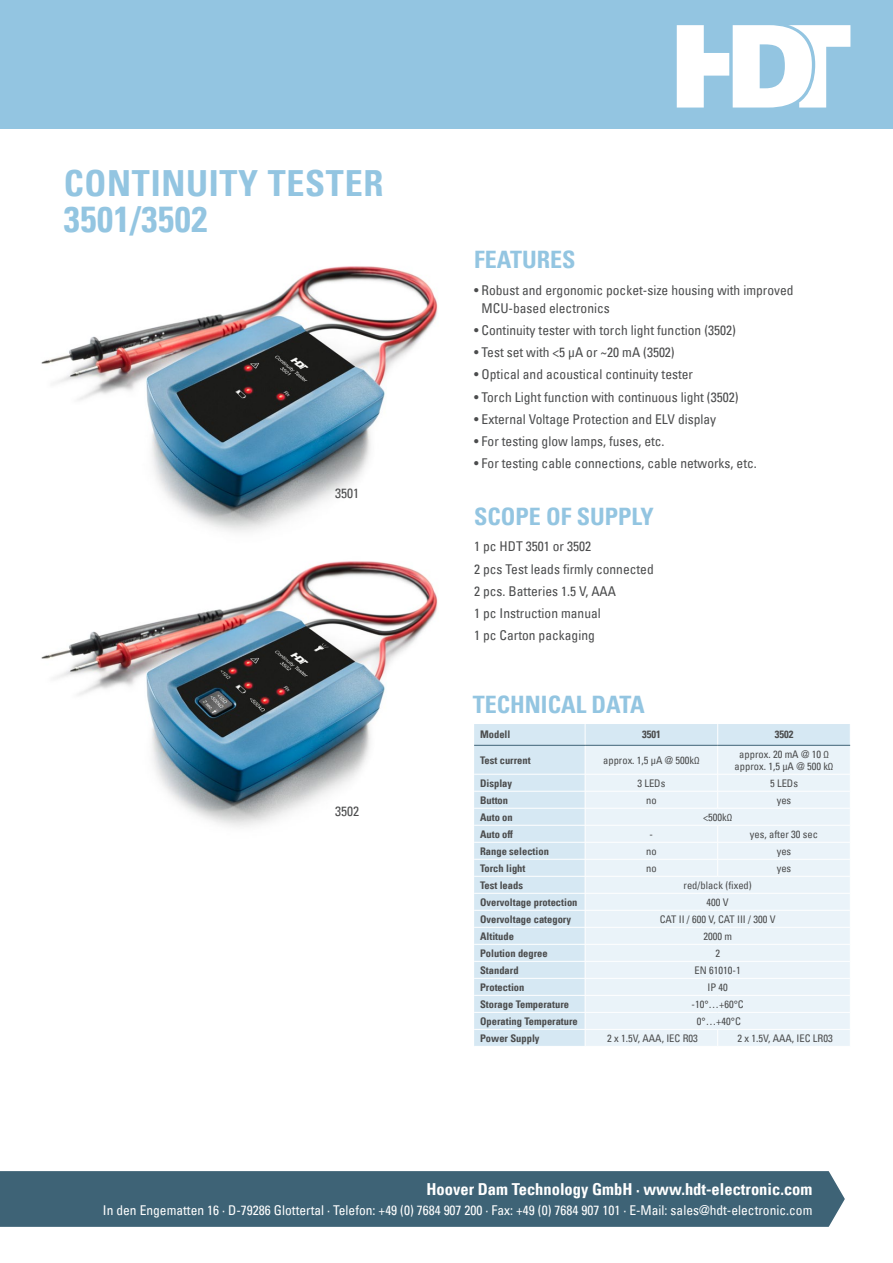
<style>
.page{position:relative;width:893px;height:1263px;background:#fff}
.page>*{position:absolute;margin:0;border:0;box-sizing:border-box;transform-origin:0 0}
.t1{font:36px/36px "Univers Com 67 Bold Cond";letter-spacing:.02em;color:#93c5e1}
.t2{font:24px "Univers Com 67 Bold Cond";color:#93c5e1}
.t3{font:16.5px "Univers Com 67 Bold Cond";color:#fff}
.t4{font:condensed 13.5px/22.2px "Univers Com 57";color:#4b4c4d}
.t5{font:condensed 13.5px "Univers Com 57";color:#fff}
.t6{font:10.5px "Univers Com 67 Bold Cond";color:#4b4c4d}
.t7{font:condensed 10.5px/12px "Univers Com 57";color:#4b4c4d;text-align:center}
</style>
<div class="page">
<div style="left:474px;top:724px;width:376px;height:322px;background:#d6e8f3"></div>
<div style="left:586px;top:746px;width:264px;height:300px;background:#eaf3f9"></div>
<hr style="left:474px;top:774px;width:111px;height:1px;background:#fff">
<hr style="left:585px;top:774px;width:133px;height:1px;background:#fff">
<hr style="left:718px;top:774px;width:132px;height:1px;background:#fff">
<hr style="left:474px;top:791px;width:111px;height:1px;background:#fff">
<hr style="left:585px;top:791px;width:133px;height:1px;background:#fff">
<hr style="left:718px;top:791px;width:132px;height:1px;background:#fff">
<hr style="left:474px;top:808px;width:111px;height:1px;background:#fff">
<hr style="left:585px;top:808px;width:133px;height:1px;background:#fff">
<hr style="left:718px;top:808px;width:132px;height:1px;background:#fff">
<hr style="left:474px;top:825px;width:111px;height:1px;background:#fff">
<hr style="left:585px;top:825px;width:133px;height:1px;background:#fff">
<hr style="left:718px;top:825px;width:132px;height:1px;background:#fff">
<hr style="left:474px;top:842px;width:111px;height:1px;background:#fff">
<hr style="left:585px;top:842px;width:133px;height:1px;background:#fff">
<hr style="left:718px;top:842px;width:132px;height:1px;background:#fff">
<hr style="left:474px;top:859px;width:111px;height:1px;background:#fff">
<hr style="left:585px;top:859px;width:133px;height:1px;background:#fff">
<hr style="left:718px;top:859px;width:132px;height:1px;background:#fff">
<svg style="left:717px;top:826px;width:1px;height:50px"></svg>
<hr style="left:474px;top:876px;width:111px;height:1px;background:#fff">
<hr style="left:585px;top:876px;width:133px;height:1px;background:#fff">
<hr style="left:718px;top:876px;width:132px;height:1px;background:#fff">
<hr style="left:474px;top:893px;width:111px;height:1px;background:#fff">
<hr style="left:585px;top:893px;width:133px;height:1px;background:#fff">
<hr style="left:718px;top:893px;width:132px;height:1px;background:#fff">
<hr style="left:474px;top:910px;width:111px;height:1px;background:#fff">
<hr style="left:585px;top:910px;width:133px;height:1px;background:#fff">
<hr style="left:718px;top:910px;width:132px;height:1px;background:#fff">
<hr style="left:474px;top:927px;width:111px;height:1px;background:#fff">
<hr style="left:585px;top:927px;width:133px;height:1px;background:#fff">
<hr style="left:718px;top:927px;width:132px;height:1px;background:#fff">
<hr style="left:474px;top:944px;width:111px;height:1px;background:#fff">
<hr style="left:585px;top:944px;width:133px;height:1px;background:#fff">
<hr style="left:718px;top:944px;width:132px;height:1px;background:#fff">
<hr style="left:474px;top:961px;width:111px;height:1px;background:#fff">
<hr style="left:585px;top:961px;width:133px;height:1px;background:#fff">
<hr style="left:718px;top:961px;width:132px;height:1px;background:#fff">
<hr style="left:474px;top:978px;width:111px;height:1px;background:#fff">
<hr style="left:585px;top:978px;width:133px;height:1px;background:#fff">
<hr style="left:718px;top:978px;width:132px;height:1px;background:#fff">
<hr style="left:474px;top:995px;width:111px;height:1px;background:#fff">
<hr style="left:585px;top:995px;width:133px;height:1px;background:#fff">
<hr style="left:718px;top:995px;width:132px;height:1px;background:#fff">
<hr style="left:474px;top:1012px;width:111px;height:1px;background:#fff">
<hr style="left:585px;top:1012px;width:133px;height:1px;background:#fff">
<hr style="left:718px;top:1012px;width:132px;height:1px;background:#fff">
<hr style="left:474px;top:1029px;width:111px;height:1px;background:#fff">
<hr style="left:585px;top:1029px;width:133px;height:1px;background:#fff">
<hr style="left:718px;top:1029px;width:132px;height:1px;background:#fff">
<svg style="left:717px;top:1030px;width:1px;height:16px"></svg>
<svg style="left:585px;top:724px;width:1px;height:322px"></svg>
<svg style="left:717px;top:724px;width:1px;height:84px"></svg>
<hr style="left:474px;top:745px;width:111px;height:1px;background:#3e6376">
<hr style="left:585px;top:745px;width:133px;height:1px;background:#3e6376">
<hr style="left:718px;top:745px;width:132px;height:1px;background:#3e6376">
<div style="left:0;top:1171px;width:845px;height:56px;background:#3e6376"></div>
<div style="left:0;top:0;width:893px;height:128px;background:#93c5e1"></div>
<svg style="left:677px;top:25px;width:173px;height:83px"></svg>
<img style="left:41px;top:266px;width:397px;height:266px">
<img style="left:41px;top:561px;width:397px;height:266px">
<h1 class="t1" style="left:64px;top:165px;width:321px">CONTINUITY TESTER<br>3501/3502</h1>
<p class="t4" style="left:335px;top:482px;width:25px">3501</p>
<p class="t4" style="left:335px;top:800px;width:25px">3502</p>
<h2 class="t2" style="left:474px;top:245px;width:103px">FEATURES</h2>
<p class="t4" style="left:482px;top:280px;width:313px;line-height:18px;text-indent:-7px">• Robust and ergonomic pocket-size housing with improved<br>MCU-based electronics</p>
<p class="t4" style="left:474px;top:319px;width:263px">• Continuity tester with torch light function (3502)</p>
<p class="t4" style="left:474px;top:341px;width:202px">• Test set with &lt;5 μA or ~20 mA (3502)</p>
<p class="t4" style="left:474px;top:363px;width:220px">• Optical and acoustical continuity tester</p>
<p class="t4" style="left:474px;top:385px;width:266px">• Torch Light function with continuous light (3502)</p>
<p class="t4" style="left:474px;top:408px;width:244px">• External Voltage Protection and ELV display</p>
<p class="t4" style="left:474px;top:430px;width:192px">• For testing glow lamps, fuses, etc.</p>
<p class="t4" style="left:474px;top:452px;width:284px">• For testing cable connections, cable networks, etc.</p>
<h2 class="t2" style="left:474px;top:501px;width:181px">SCOPE OF SUPPLY</h2>
<p class="t4" style="left:474px;top:535px;width:181px">1 pc HDT 3501 or 3502<br>2 pcs Test leads firmly connected<br>2 pcs. Batteries 1.5 V, AAA<br>1 pc Instruction manual<br>1 pc Carton packaging</p>
<h2 class="t2" style="left:473px;top:690px;width:173px">TECHNICAL DATA</h2>
<p class="t6" style="left:480px;top:728px;width:32px">Modell</p>
<p class="t6" style="left:642px;top:728px;width:20px">3501</p>
<p class="t6" style="left:775px;top:728px;width:20px">3502</p>
<p class="t6" style="left:480px;top:753px;width:52px">Test current</p>
<p class="t7" style="left:603px;top:754px;width:98px">approx. 1,5 µA @ 500kΩ</p>
<p class="t7" style="left:735px;top:748px;width:100px">approx. 20 mA @ 10 Ω approx. 1,5 µA @ 500 kΩ</p>
<p class="t6" style="left:480px;top:776px;width:34px">Display</p>
<p class="t7" style="left:637px;top:777px;width:29px">3 LEDs</p>
<p class="t7" style="left:770px;top:777px;width:29px">5 LEDs</p>
<p class="t6" style="left:480px;top:793px;width:30px">Button</p>
<p class="t7" style="left:646px;top:794px;width:12px">no</p>
<p class="t7" style="left:777px;top:794px;width:16px">yes</p>
<p class="t6" style="left:480px;top:810px;width:34px">Auto on</p>
<p class="t7" style="left:703px;top:811px;width:31px">&lt;500kΩ</p>
<p class="t6" style="left:480px;top:827px;width:34px">Auto off</p>
<p class="t7" style="left:650px;top:828px;width:5px">-</p>
<p class="t7" style="left:750px;top:828px;width:70px">yes, after 30 sec</p>
<p class="t6" style="left:480px;top:844px;width:70px">Range selection</p>
<p class="t7" style="left:646px;top:845px;width:12px">no</p>
<p class="t7" style="left:777px;top:845px;width:16px">yes</p>
<p class="t6" style="left:480px;top:861px;width:47px">Torch light</p>
<p class="t7" style="left:646px;top:862px;width:12px">no</p>
<p class="t7" style="left:777px;top:862px;width:16px">yes</p>
<p class="t6" style="left:480px;top:878px;width:44px">Test leads</p>
<p class="t7" style="left:684px;top:879px;width:70px">red/black (fixed)</p>
<p class="t6" style="left:480px;top:895px;width:99px">Overvoltage protection</p>
<p class="t7" style="left:707px;top:896px;width:24px">400 V</p>
<p class="t6" style="left:480px;top:912px;width:92px">Overvoltage category</p>
<p class="t7" style="left:660px;top:913px;width:117px">CAT II / 600 V, CAT III / 300 V</p>
<p class="t6" style="left:480px;top:929px;width:35px">Altitude</p>
<p class="t7" style="left:703px;top:930px;width:30px">2000 m</p>
<p class="t6" style="left:480px;top:946px;width:69px">Polution degree</p>
<p class="t7" style="left:715px;top:947px;width:6px">2</p>
<p class="t6" style="left:480px;top:963px;width:40px">Standard</p>
<p class="t7" style="left:695px;top:964px;width:48px">EN 61010-1</p>
<p class="t6" style="left:480px;top:980px;width:46px">Protection</p>
<p class="t7" style="left:707px;top:981px;width:22px">IP 40</p>
<p class="t6" style="left:480px;top:997px;width:91px">Storage Temperature</p>
<p class="t7" style="left:692px;top:998px;width:54px">-10°…+60°C</p>
<p class="t6" style="left:480px;top:1014px;width:99px">Operating Temperature</p>
<p class="t7" style="left:697px;top:1015px;width:45px">0°…+40°C</p>
<p class="t6" style="left:480px;top:1031px;width:61px">Power Supply</p>
<p class="t7" style="left:607px;top:1032px;width:92px">2 x 1.5V, AAA, IEC R03</p>
<p class="t7" style="left:737px;top:1032px;width:97px">2 x 1.5V, AAA, IEC LR03</p>
<p class="t3" style="left:427px;top:1179px;width:387px">Hoover Dam Technology GmbH · www.hdt-electronic.com</p>
<p class="t5" style="left:103px;top:1201px;width:711px">In den Engematten 16 · D-79286 Glottertal · Telefon: +49 (0) 7684 907 200 · Fax: +49 (0) 7684 907 101 · E-Mail: sales@hdt-electronic.com</p>
</div>
